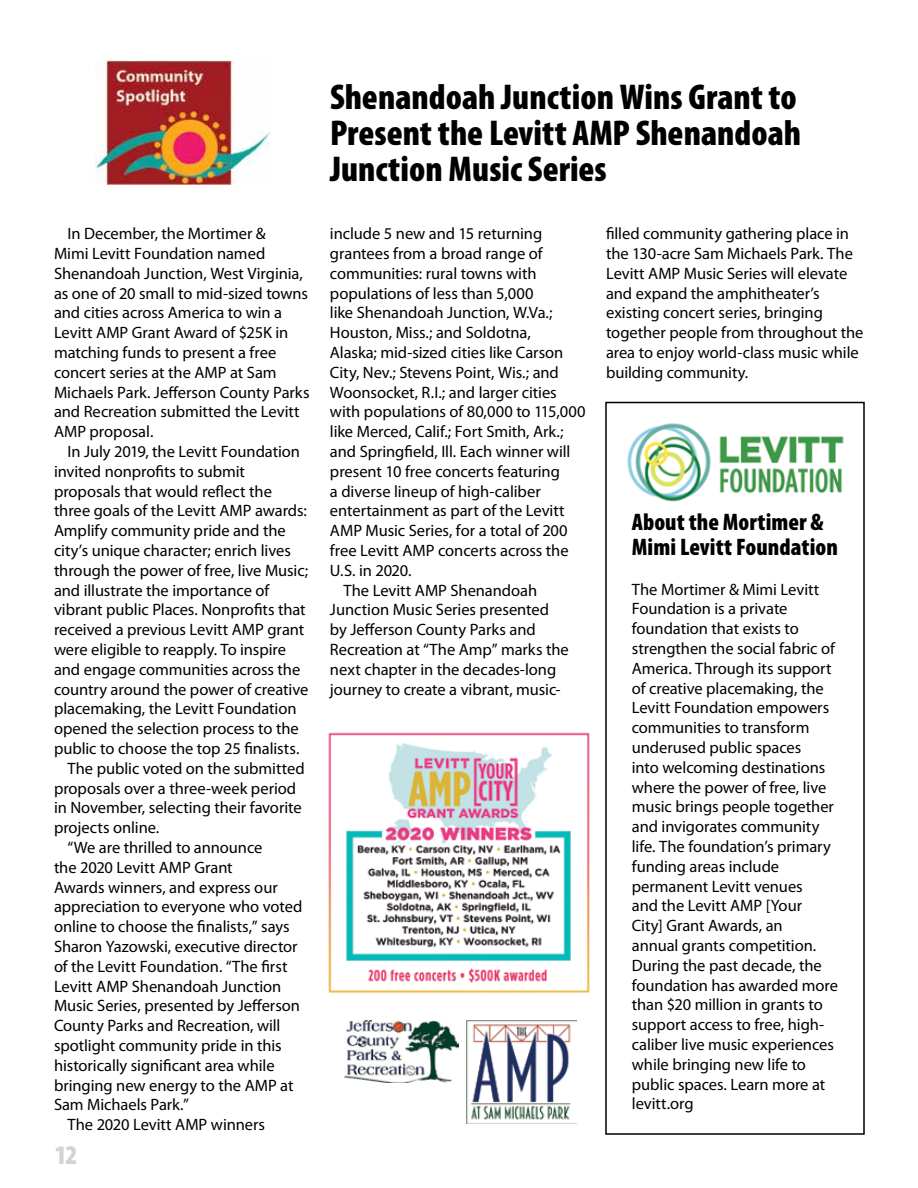
<style>
.page{position:relative;width:918px;height:1188px;background:#fff}
.page>*{position:absolute;margin:0;border:0;box-sizing:border-box;transform-origin:0 0}
.t1{font:900 condensed 36px/36px "Myriad Pro";color:#000}
.t2{font:900 condensed 27px "Myriad Pro";color:#d1d3d4}
.t3{font:900 condensed 24px/25.5px "Myriad Pro";letter-spacing:.005em;color:#000}
.t4{font:16.5px/19.8px "Myriad Pro";letter-spacing:-.005em;color:#000}
</style>
<div class="page">
<img style="left:96px;top:60px;width:174px;height:124px">
<img style="left:627px;top:423px;width:217px;height:79px">
<img style="left:328px;top:732px;width:262px;height:262px">
<img style="left:344px;top:1021px;width:115px;height:62px">
<img style="left:467px;top:1021px;width:109px;height:102px">
<p class="t4" style="left:54px;top:223px;width:257px;text-indent:13px">In December, the Mortimer &amp;<br>Mimi Levitt Foundation named<br>Shenandoah Junction, West Virginia, as one of 20 small to mid-sized towns and cities across America to win a<br>Levitt AMP Grant Award of $25K in matching funds to present a free concert series at the AMP at Sam<br>Michaels Park. Jefferson County Parks and Recreation submitted the Levitt<br>AMP proposal.</p>
<p class="t4" style="left:67px;top:441px;width:234px">In July 2019, the Levitt Foundation</p>
<p class="t4" style="left:54px;top:461px;width:193px">invited nonprofits to submit</p>
<p class="t4" style="left:54px;top:481px;width:219px">proposals that would reflect the</p>
<p class="t4" style="left:54px;top:501px;width:254px">three goals of the Levitt AMP awards:</p>
<p class="t4" style="left:54px;top:520px;width:233px">Amplify community pride and the</p>
<p class="t4" style="left:54px;top:540px;width:238px">city’s unique character; enrich lives</p>
<p class="t4" style="left:54px;top:560px;width:256px">through the power of free, live Music;</p>
<p class="t4" style="left:54px;top:580px;width:217px">and illustrate the importance of</p>
<p class="t4" style="left:54px;top:600px;width:253px">vibrant public Places. Nonprofits that</p>
<p class="t4" style="left:54px;top:619px;width:252px">received a previous Levitt AMP grant</p>
<p class="t4" style="left:54px;top:639px;width:233px">were eligible to reapply. To inspire</p>
<p class="t4" style="left:54px;top:659px;width:248px">and engage communities across the</p>
<p class="t4" style="left:54px;top:679px;width:256px">country around the power of creative</p>
<p class="t4" style="left:54px;top:699px;width:244px">placemaking, the Levitt Foundation</p>
<p class="t4" style="left:54px;top:718px;width:246px">opened the selection process to the</p>
<p class="t4" style="left:54px;top:738px;width:247px">public to choose the top 25 finalists.</p>
<p class="t4" style="left:67px;top:758px;width:239px">The public voted on the submitted</p>
<p class="t4" style="left:54px;top:778px;width:244px">proposals over a three-week period</p>
<p class="t4" style="left:54px;top:798px;width:249px">in November, selecting their favorite</p>
<p class="t4" style="left:54px;top:817px;width:107px">projects online.</p>
<p class="t4" style="left:67px;top:837px;width:196px">“We are thrilled to announce</p>
<p class="t4" style="left:54px;top:857px;width:180px">the 2020 Levitt AMP Grant</p>
<p class="t4" style="left:54px;top:877px;width:225px">Awards winners, and express our</p>
<p class="t4" style="left:54px;top:897px;width:250px">appreciation to everyone who voted</p>
<p class="t4" style="left:54px;top:916px;width:237px">online to choose the finalists,” says</p>
<p class="t4" style="left:54px;top:936px;width:245px">Sharon Yazowski, executive director</p>
<p class="t4" style="left:54px;top:956px;width:235px">of the Levitt Foundation. “The first</p>
<p class="t4" style="left:54px;top:976px;width:229px">Levitt AMP Shenandoah Junction</p>
<p class="t4" style="left:54px;top:996px;width:248px">Music Series, presented by Jefferson</p>
<p class="t4" style="left:54px;top:1015px;width:228px">County Parks and Recreation, will</p>
<p class="t4" style="left:54px;top:1035px;width:229px">spotlight community pride in this</p>
<p class="t4" style="left:54px;top:1055px;width:222px">historically significant area while</p>
<p class="t4" style="left:54px;top:1075px;width:241px">bringing new energy to the AMP at</p>
<p class="t4" style="left:54px;top:1095px;width:137px">Sam Michaels Park.”</p>
<p class="t4" style="left:67px;top:1114px;width:199px">The 2020 Levitt AMP winners</p>
<h2 class="t2" style="left:55px;top:1137px;width:24px">12</h2>
<h1 class="t1" style="left:330px;top:78px;width:473px">Shenandoah Junction Wins Grant to<br>Present the Levitt AMP Shenandoah<br>Junction Music Series</h1>
<p class="t4" style="left:330px;top:223px;width:214px">include 5 new and 15 returning</p>
<p class="t4" style="left:330px;top:243px;width:214px">grantees from a broad range of</p>
<p class="t4" style="left:330px;top:263px;width:208px">communities: rural towns with</p>
<p class="t4" style="left:330px;top:283px;width:205px">populations of less than 5,000</p>
<p class="t4" style="left:330px;top:303px;width:224px">like Shenandoah Junction, W.Va.;</p>
<p class="t4" style="left:330px;top:322px;width:202px">Houston, Miss.; and Soldotna,</p>
<p class="t4" style="left:330px;top:342px;width:235px">Alaska; mid-sized cities like Carson</p>
<p class="t4" style="left:330px;top:362px;width:230px">City, Nev.; Stevens Point, Wis.; and</p>
<p class="t4" style="left:330px;top:382px;width:228px">Woonsocket, R.I.; and larger cities</p>
<p class="t4" style="left:330px;top:402px;width:257px">with populations of 80,000 to 115,000</p>
<p class="t4" style="left:330px;top:421px;width:235px">like Merced, Calif.; Fort Smith, Ark.;</p>
<p class="t4" style="left:330px;top:441px;width:242px">and Springfield, Ill. Each winner will</p>
<p class="t4" style="left:330px;top:461px;width:231px">present 10 free concerts featuring</p>
<p class="t4" style="left:330px;top:481px;width:212px">a diverse lineup of high-caliber</p>
<p class="t4" style="left:330px;top:501px;width:236px">entertainment as part of the Levitt</p>
<p class="t4" style="left:330px;top:520px;width:239px">AMP Music Series, for a total of 200</p>
<p class="t4" style="left:330px;top:540px;width:240px">free Levitt AMP concerts across the</p>
<p class="t4" style="left:330px;top:560px;width:83px">U.S. in 2020.</p>
<p class="t4" style="left:343px;top:580px;width:195px">The Levitt AMP Shenandoah</p>
<p class="t4" style="left:330px;top:600px;width:221px">Junction Music Series presented</p>
<p class="t4" style="left:330px;top:619px;width:207px">by Jefferson County Parks and</p>
<p class="t4" style="left:330px;top:639px;width:240px">Recreation at “The Amp” marks the</p>
<p class="t4" style="left:330px;top:659px;width:228px">next chapter in the decades-long</p>
<p class="t4" style="left:330px;top:679px;width:232px">journey to create a vibrant, music-</p>
<p class="t4" style="left:606px;top:223px;width:259px">filled community gathering place in the 130-acre Sam Michaels Park. The Levitt AMP Music Series will elevate and expand the amphitheater’s existing concert series, bringing together people from throughout the area to enjoy world-class music while building community.</p>
<h3 class="t3" style="left:632px;top:508px;width:208px">About the Mortimer &amp;<br>Mimi Levitt Foundation</h3>
<p class="t4" style="left:632px;top:579px;width:208px">The Mortimer &amp; Mimi Levitt<br>Foundation is a private foundation that exists to strengthen the social fabric of<br>America. Through its support of creative placemaking, the<br>Levitt Foundation empowers communities to transform underused public spaces<br>into welcoming destinations where the power of free, live music brings people together and invigorates community life. The foundation’s primary funding areas include permanent Levitt venues<br>and the Levitt AMP [Your<br>City] Grant Awards, an<br>annual grants competition.<br>During the past decade, the foundation has awarded more than $20 million in grants to support access to free, high&shy;caliber live music experiences while bringing new life to public spaces. Learn more at levitt.org</p>
</div>
